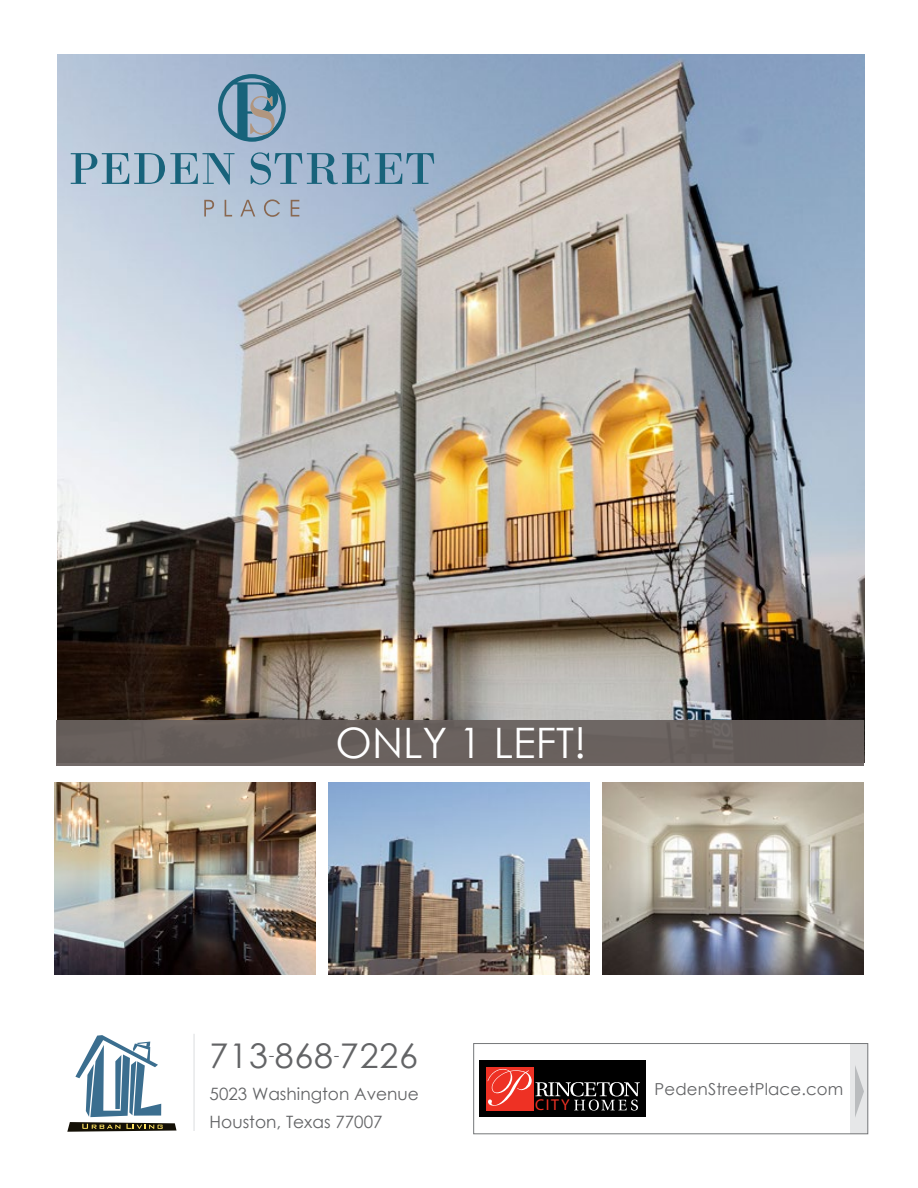
<style>
.page{position:relative;width:918px;height:1188px;background:#fff}
.page>*{position:absolute;margin:0;border:0;box-sizing:border-box;transform-origin:0 0}
.t1{font:42px "Century Gothic";color:#fff}
.t2{font:34.05px "Century Gothic";letter-spacing:.025em;color:#636466}
.t3{font:16.95px/28.3px "Century Gothic";color:#636466}
.t4{font:16.5px "Century Gothic";letter-spacing:.01em;color:#636466}
.t5{font:15.75px "Myriad";color:#ee3124}
</style>
<div class="page">
<img style="left:328px;top:782px;width:262px;height:192px">
<img style="left:54px;top:782px;width:261px;height:192px">
<img style="left:603px;top:782px;width:261px;height:192px">
<svg style="left:67px;top:1035px;width:110px;height:97px"></svg>
<hr style="left:193px;top:1034px;width:2px;height:97px;background:#e6e7e8">
<div style="left:851px;top:1043px;width:17px;height:91px;background:#e6e7e8"></div>
<div style="left:473px;top:1043px;width:395px;height:91px;border:1px solid #757779"></div>
<svg style="left:855px;top:1066px;width:9px;height:51px"></svg>
<div style="left:479px;top:1060px;width:167px;height:57px;background:#000"></div>
<div style="left:486px;top:1067px;width:47px;height:43px;background:#ee3124"></div>
<svg style="left:488px;top:1069px;width:152px;height:42px"></svg>
<img style="left:57px;top:54px;width:807px;height:666px">
<svg style="left:71px;top:153px;width:164px;height:32px"></svg>
<svg style="left:251px;top:152px;width:183px;height:33px"></svg>
<svg style="left:204px;top:200px;width:10px;height:17px"></svg>
<svg style="left:225px;top:200px;width:7px;height:17px"></svg>
<svg style="left:240px;top:200px;width:15px;height:17px"></svg>
<svg style="left:264px;top:199px;width:16px;height:18px"></svg>
<svg style="left:291px;top:200px;width:8px;height:17px"></svg>
<svg style="left:218px;top:74px;width:68px;height:68px"></svg>
<div style="left:56px;top:720px;width:808px;height:46px;background:#69615e"></div>
<h1 class="t1" style="left:336px;top:713px;width:252px">ONLY 1 LEFT!</h1>
<h2 class="t2" style="left:210px;top:1032px;width:210px">713<sup>-</sup>868<sup>-</sup>7226</h2>
<p class="t3" style="left:210px;top:1079px;width:211px">5023 Washington Avenue<br>Houston, Texas 77007</p>
<p class="t4" style="left:655px;top:1077px;width:190px">PedenStreetPlace.com</p>
<p class="t5" style="left:535px;top:1097px;width:36px">CITY</p>
</div>
